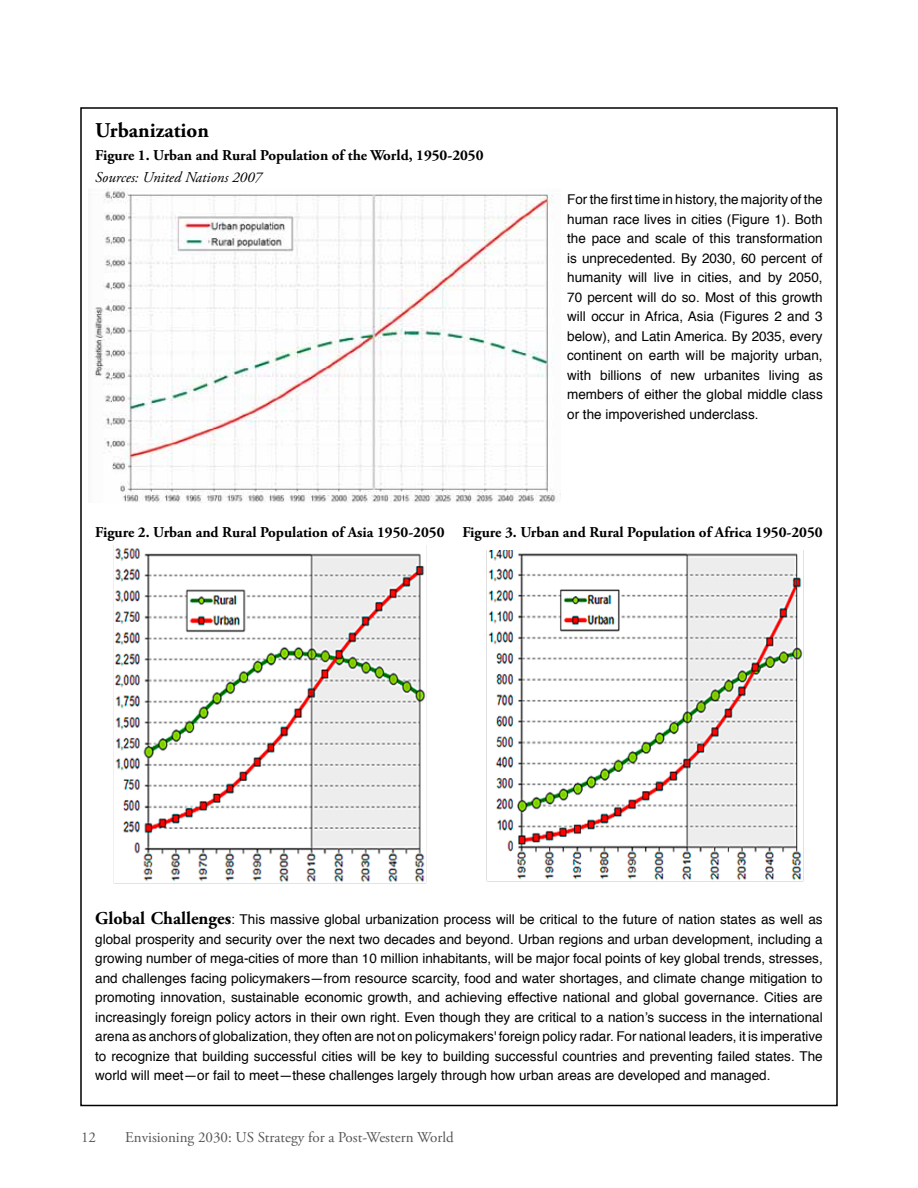
<style>
.page{position:relative;width:918px;height:1188px;background:#fff}
.page>*{position:absolute;margin:0;border:0;box-sizing:border-box;transform-origin:0 0}
.t1{font:700 21px "Adobe Garamond Pro";color:#000}
.t2{font:700 15px "Adobe Garamond Pro";color:#000}
.t3{font:15px "Adobe Garamond Pro";color:#565655}
.t4{font:italic 15px "Adobe Garamond Pro";color:#000}
.t5{font:13.5px/19.5px "Helvetica";color:#000;text-align:justify}
.s1{font-family:"Adobe Garamond Pro";font-weight:700;font-size:18px}
</style>
<div class="page">
<img style="left:486px;top:550px;width:317px;height:331px">
<img style="left:114px;top:548px;width:312px;height:334px">
<img style="left:94px;top:189px;width:462px;height:314px">
<h1 class="t1" style="left:95px;top:119px;width:115px">Urbanization</h1>
<p class="t2" style="left:95px;top:146px;width:390px">Figure 1. Urban and Rural Population of the World, 1950-2050</p>
<p class="t4" style="left:95px;top:168px;width:168px">Sources: United Nations 2007</p>
<p class="t5" style="left:567px;top:190px;width:257px">For the first time in history, the majority of the human race lives in cities (Figure 1). Both the pace and scale of this transformation is unprecedented. By 2030, 60 percent of humanity will live in cities, and by 2050, 70 percent will do so. Most of this growth will occur in Africa, Asia (Figures 2 and 3 below), and Latin America. By 2035, every continent on earth will be majority urban, with billions of new urbanites living as members of either the global middle class or the impoverished underclass.</p>
<p class="t2" style="left:95px;top:524px;width:729px">Figure 2. Urban and Rural Population of Asia 1950-2050 Figure 3. Urban and Rural Population of Africa 1950-2050</p>
<p class="t5" style="left:95px;top:910px;width:729px"><span class="s1">Global Challenges</span>: This massive global urbanization process will be critical to the future of nation states as well as global prosperity and security over the next two decades and beyond. Urban regions and urban development, including a growing number of mega-cities of more than 10 million inhabitants, will be major focal points of key global trends, stresses, and challenges facing policymakers—from resource scarcity, food and water shortages, and climate change mitigation to promoting innovation, sustainable economic growth, and achieving effective national and global governance. Cities are increasingly foreign policy actors in their own right. Even though they are critical to a nation’s success in the international arena as anchors of globalization, they often are not on policymakers' foreign policy radar. For national leaders, it is imperative to recognize that building successful cities will be key to building successful countries and preventing failed states. The world will meet—or fail to meet—these challenges largely through how urban areas are developed and managed.</p>
<p class="t3" style="left:81px;top:1128px;width:16px">12</p>
<p class="t3" style="left:125px;top:1128px;width:330px">Envisioning 2030: US Strategy for a Post-Western World</p>
</div>
